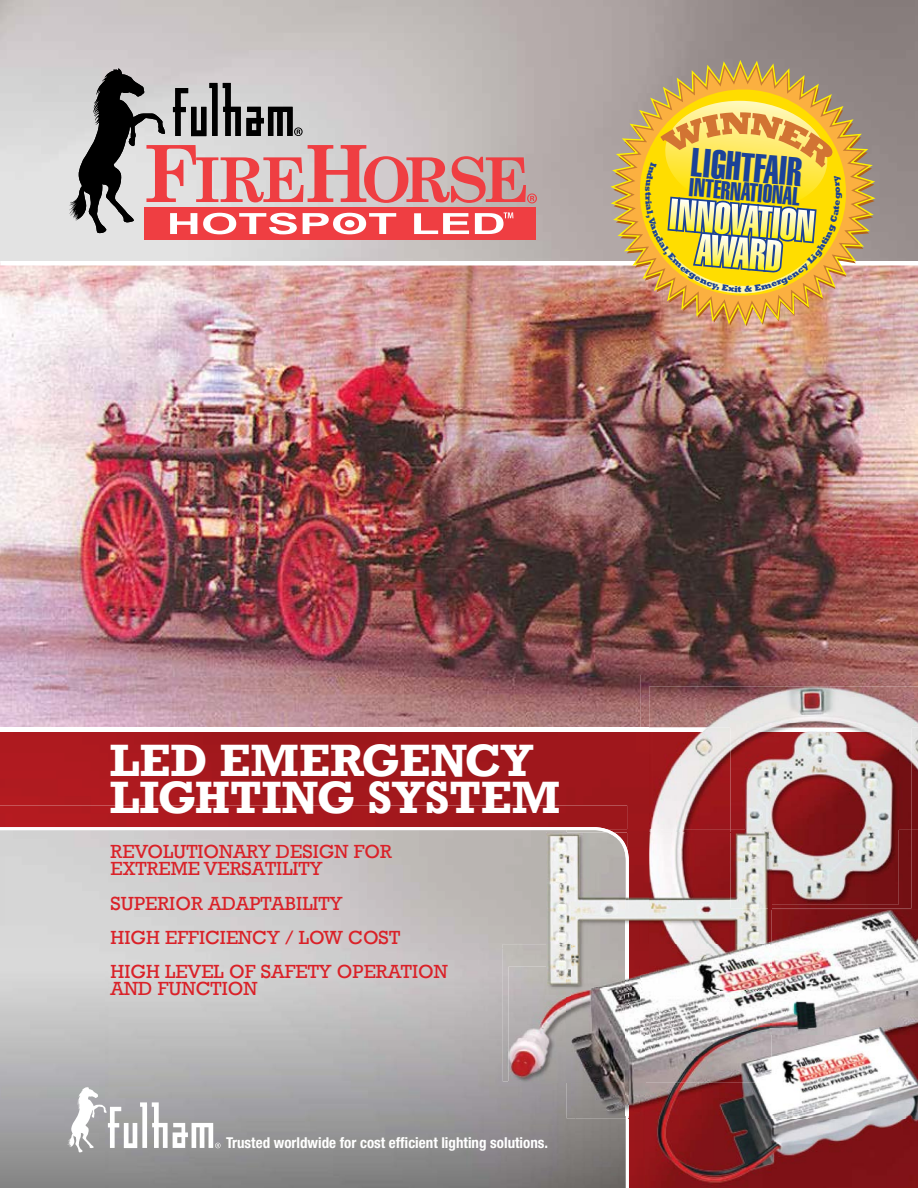
<style>
.page{position:relative;width:918px;height:1188px;background:#fff}
.page>*{position:absolute;margin:0;border:0;box-sizing:border-box;transform-origin:0 0}
.t1{font:700 46.5px/37.8px "Rockwell";color:#fff}
.t2{font:39.9px "Helvetica Extra Compressed";color:#1b4298}
.t3{font:25.5px "Helvetica Extra Compressed";color:#1b4298}
.t4{font:19.5px/34.2px "Rockwell";color:#da2128}
.t5{font:700 condensed 15px "Helvetica Neue";color:#fff}
.t6{font:800 8.85px "Rockwell";color:#1b4298}
</style>
<div class="page">
<img style="left:629px;top:1118px;width:16px;height:70px">
<img style="left:0;top:732px;width:640px;height:97px">
<img style="left:0;top:806px;width:627px;height:21px">
<img style="left:0;top:266px;width:918px;height:461px">
<svg style="left:0;top:827px;width:629px;height:361px;background:#b7b5b6"></svg>
<img style="left:640px;top:732px;width:278px;height:97px">
<img style="left:640px;top:675px;width:278px;height:52px">
<img style="left:649px;top:687px;width:269px;height:45px">
<img style="left:730px;top:723px;width:181px;height:106px">
<img style="left:746px;top:730px;width:152px;height:99px">
<img style="left:546px;top:832px;width:21px;height:112px">
<img style="left:548px;top:833px;width:19px;height:111px">
<img style="left:509px;top:987px;width:58px;height:96px">
<img style="left:503px;top:944px;width:43px;height:138px">
<img style="left:546px;top:944px;width:21px;height:43px">
<img style="left:548px;top:987px;width:19px;height:3px">
<svg style="left:629px;top:1116px;width:16px;height:2px"></svg>
<img style="left:567px;top:829px;width:62px;height:289px">
<img style="left:649px;top:829px;width:269px;height:81px">
<svg style="left:769px;top:905px;width:3px;height:5px"></svg>
<img style="left:769px;top:833px;width:3px;height:72px">
<img style="left:567px;top:832px;width:39px;height:1px">
<svg style="left:606px;top:829px;width:43px;height:4px"></svg>
<img style="left:649px;top:832px;width:81px;height:1px">
<svg style="left:730px;top:832px;width:39px;height:1px"></svg>
<img style="left:626px;top:833px;width:143px;height:154px">
<img style="left:607px;top:833px;width:22px;height:77px">
<img style="left:730px;top:833px;width:39px;height:75px">
<img style="left:567px;top:990px;width:5px;height:92px">
<svg style="left:567px;top:987px;width:5px;height:3px"></svg>
<img style="left:572px;top:910px;width:54px;height:206px">
<img style="left:626px;top:990px;width:19px;height:126px">
<img style="left:769px;top:910px;width:149px;height:81px">
<svg style="left:626px;top:1082px;width:19px;height:1px"></svg>
<img style="left:649px;top:967px;width:123px;height:59px">
<svg style="left:769px;top:944px;width:1px;height:23px"></svg>
<img style="left:640px;top:990px;width:5px;height:44px">
<svg style="left:626px;top:987px;width:16px;height:3px"></svg>
<div style="left:144px;top:207px;width:392px;height:33px;background:#ef3e42"></div>
<svg style="left:68px;top:68px;width:469px;height:166px;background:#c39d9e"></svg>
<div style="left:345px;top:220px;width:10px;height:8px;background:#fff;border-radius:50%"></div>
<svg style="left:603px;top:52px;width:280px;height:281px;background:#ab918b"></svg>
<img style="left:610px;top:60px;width:266px;height:265px">
<img style="left:618px;top:67px;width:250px;height:251px">
<svg style="left:634px;top:84px;width:217px;height:217px;background:#ddad4b"></svg>
<img style="left:645px;top:1034px;width:273px;height:154px">
<img style="left:772px;top:991px;width:146px;height:43px">
<img style="left:645px;top:1034px;width:127px;height:49px">
<svg style="left:770px;top:1026px;width:2px;height:8px"></svg>
<img style="left:645px;top:991px;width:125px;height:91px">
<img style="left:645px;top:101px;width:197px;height:211px">
<p class="t6" style="left:654px;top:192px;width:6px;rotate:90deg">t</p>
<h2 class="t2" style="left:694px;top:138px;width:112px;rotate:5deg">LIGHTFAIR</h2>
<h3 class="t3" style="left:690px;top:172px;width:113px;rotate:5deg">INTERNATIONAL</h3>
<h1 class="t1" style="left:110px;top:741px;width:452px">LED EMERGENCY<br>LIGHTING SYSTEM</h1>
<p class="t4" style="left:111px;top:844px;width:283px;line-height:16.5px">REVOLUTIONARY DESIGN FOR<br>EXTREME VERSATILITY</p>
<p class="t4" style="left:111px;top:886px;width:339px">SUPERIOR ADAPTABILITY<br>HIGH EFFICIENCY / LOW COST<br>HIGH LEVEL OF SAFETY OPERATION</p>
<p class="t4" style="left:111px;top:971px;width:148px">AND FUNCTION</p>
<p class="t5" style="left:226px;top:1134px;width:324px">Trusted worldwide for cost efficient lighting solutions.</p>
</div>
